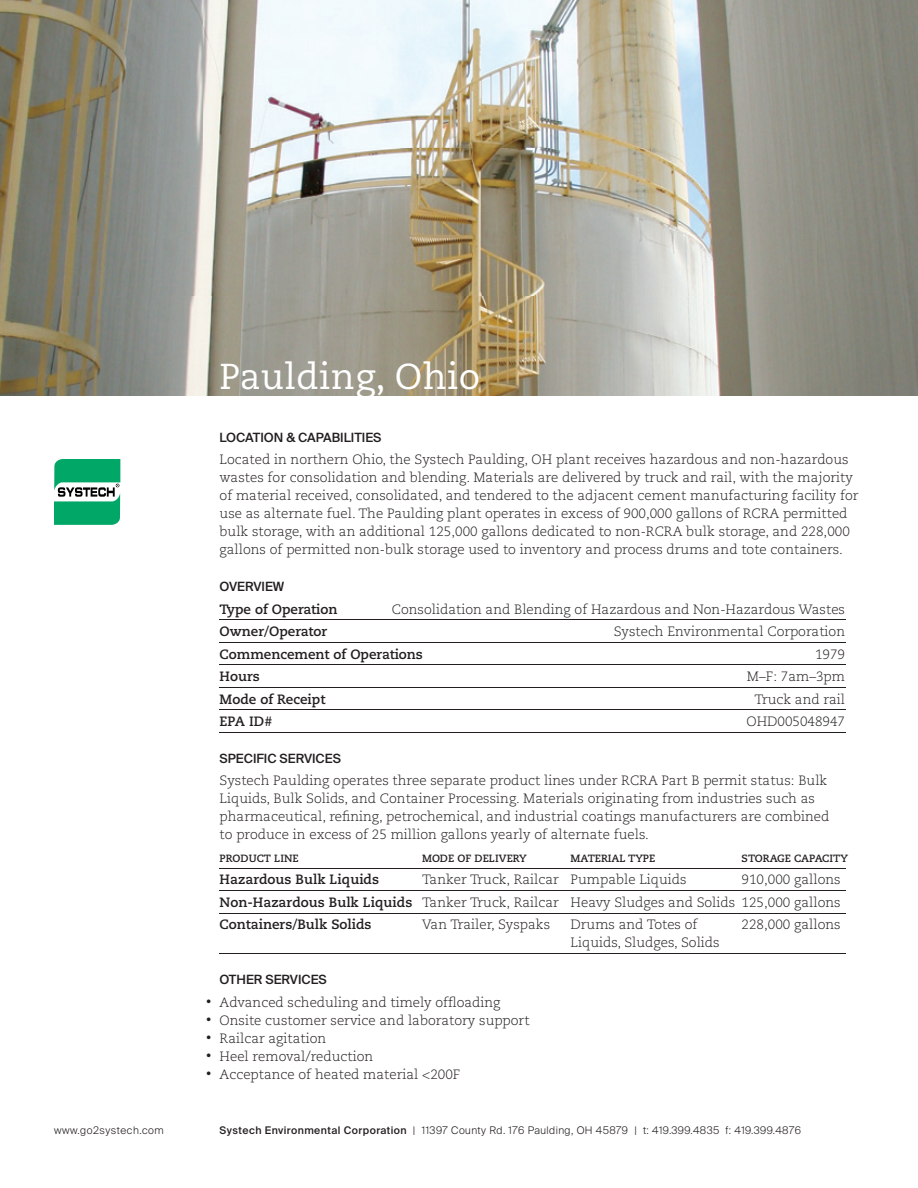
<style>
.page{position:relative;width:918px;height:1188px;background:#fff}
.page>*{position:absolute;margin:0;border:0;box-sizing:border-box;transform-origin:0 0}
.t1{font:36px "Caecilia Roman Os F";letter-spacing:.01em;color:#fff}
.t2{font:300 13.5px/18px "Caecilia";color:#231f20}
.t3{font:13.5px "Caecilia Bold Os F";color:#231f20}
.t4{font:500 12.75px "Suisse Intl";color:#231f20}
.t5{font:300 10.5px "Suisse Intl";letter-spacing:.04em;color:#231f20}
.t6{font:10.5px "Caecilia Bold Os F";color:#231f20}
.s1{font-family:"Caecilia Bold Os F";font-weight:400}
.s2{font-size:10.5px}
.s3{font-weight:500}
</style>
<div class="page">
<hr style="left:220px;top:620px;width:626px;height:1px;background:#231f20">
<hr style="left:220px;top:642px;width:626px;height:1px;background:#231f20">
<hr style="left:220px;top:665px;width:626px;height:1px;background:#231f20">
<hr style="left:220px;top:687px;width:626px;height:1px;background:#231f20">
<hr style="left:220px;top:710px;width:626px;height:1px;background:#231f20">
<hr style="left:220px;top:732px;width:626px;height:1px;background:#231f20">
<hr style="left:220px;top:868px;width:626px;height:1px;background:#231f20">
<hr style="left:220px;top:890px;width:626px;height:1px;background:#231f20">
<hr style="left:220px;top:913px;width:626px;height:1px;background:#231f20">
<hr style="left:220px;top:953px;width:626px;height:1px;background:#231f20">
<img style="left:0;top:0;width:918px;height:396px">
<svg style="left:54px;top:459px;width:66px;height:66px"></svg>
<h1 class="t1" style="left:220px;top:355px;width:262px">Paulding, Ohio</h1>
<p class="t4" style="left:220px;top:430px;width:163px">LOCATION &amp; CAPABILITIES</p>
<p class="t2" style="left:220px;top:451px;width:641px">Located in northern Ohio, the Systech Paulding, OH plant receives hazardous and non-hazardous wastes for consolidation and blending. Materials are delivered by truck and rail, with the majority of material received, consolidated, and tendered to the adjacent cement manufacturing facility for use as alternate fuel. The Paulding plant operates in excess of 900,000 gallons of RCRA permitted bulk storage, with an additional 125,000 gallons dedicated to non-RCRA bulk storage, and 228,000 gallons of permitted non-bulk storage used to inventory and process drums and tote containers.</p>
<p class="t4" style="left:220px;top:579px;width:66px">OVERVIEW</p>
<p class="t3" style="left:220px;top:601px;width:119px">Type of Operation</p>
<p class="t2" style="left:392px;top:600px;width:455px">Consolidation and Blending of Hazardous and Non-Hazardous Wastes</p>
<p class="t3" style="left:220px;top:623px;width:109px">Owner/Operator</p>
<p class="t2" style="left:614px;top:623px;width:233px">Systech Environmental Corporation</p>
<p class="t3" style="left:220px;top:646px;width:205px">Commencement of Operations</p>
<p class="t2" style="left:815px;top:645px;width:32px">1979</p>
<p class="t3" style="left:220px;top:668px;width:42px">Hours</p>
<p class="t2" style="left:747px;top:668px;width:100px">M–F: 7am–3pm</p>
<p class="t3" style="left:220px;top:691px;width:107px">Mode of Receipt</p>
<p class="t2" style="left:755px;top:690px;width:92px">Truck and rail</p>
<p class="t3" style="left:220px;top:713px;width:54px">EPA ID#</p>
<p class="t2" style="left:747px;top:713px;width:100px">OHD005048947</p>
<p class="t4" style="left:220px;top:751px;width:123px">SPECIFIC SERVICES</p>
<p class="t2" style="left:220px;top:772px;width:611px">Systech Paulding operates three separate product lines under RCRA Part B permit status: Bulk Liquids, Bulk Solids, and Container Processing. Materials originating from industries such as pharmaceutical, refining, petrochemical, and industrial coatings manufacturers are combined to produce in excess of 25 million gallons yearly of alternate fuels.</p>
<p class="t6" style="left:220px;top:852px;width:81px">PRODUCT LINE</p>
<p class="t6" style="left:422px;top:852px;width:106px">MODE OF DELIVERY</p>
<p class="t6" style="left:571px;top:852px;width:86px">MATERIAL TYPE</p>
<p class="t6" style="left:742px;top:852px;width:108px">STORAGE CAPACITY</p>
<p class="t3" style="left:220px;top:872px;width:161px">Hazardous Bulk Liquids</p>
<p class="t2" style="left:422px;top:871px;width:266px">Tanker Truck, Railcar Pumpable Liquids</p>
<p class="t2" style="left:220px;top:869px;width:623px;line-height:22.5px;text-align:right">910,000 gallons<br><span class="s1">Non-Hazardous Bulk Liquids</span> Tanker Truck, Railcar Heavy Sludges and Solids 125,000 gallons</p>
<p class="t3" style="left:220px;top:917px;width:154px">Containers/Bulk Solids</p>
<p class="t2" style="left:422px;top:916px;width:130px">Van Trailer, Syspaks</p>
<p class="t2" style="left:571px;top:916px;width:128px">Drums and Totes of</p>
<p class="t2" style="left:742px;top:916px;width:101px">228,000 gallons</p>
<p class="t2" style="left:571px;top:934px;width:151px">Liquids, Sludges, Solids</p>
<p class="t4" style="left:220px;top:972px;width:109px">OTHER SERVICES</p>
<p class="t2" style="left:206px;top:993px;width:296px"><span class="s2">•</span> Advanced scheduling and timely offloading</p>
<p class="t2" style="left:206px;top:1011px;width:325px"><span class="s2">•</span> Onsite customer service and laboratory support</p>
<p class="t2" style="left:206px;top:1029px;width:122px"><span class="s2">•</span> Railcar agitation</p>
<p class="t2" style="left:206px;top:1047px;width:169px"><span class="s2">•</span> Heel removal/reduction</p>
<p class="t2" style="left:206px;top:1065px;width:256px"><span class="s2">•</span> Acceptance of heated material &lt;200F</p>
<p class="t5" style="left:54px;top:1124px;width:111px">www.go2systech.com</p>
<p class="t5" style="left:220px;top:1124px;width:583px"><span class="s3">Systech Environmental Corporation</span> | 11397 County Rd. 176 Paulding, OH 45879 | t: 419.399.4835 f: 419.399.4876</p>
</div>
